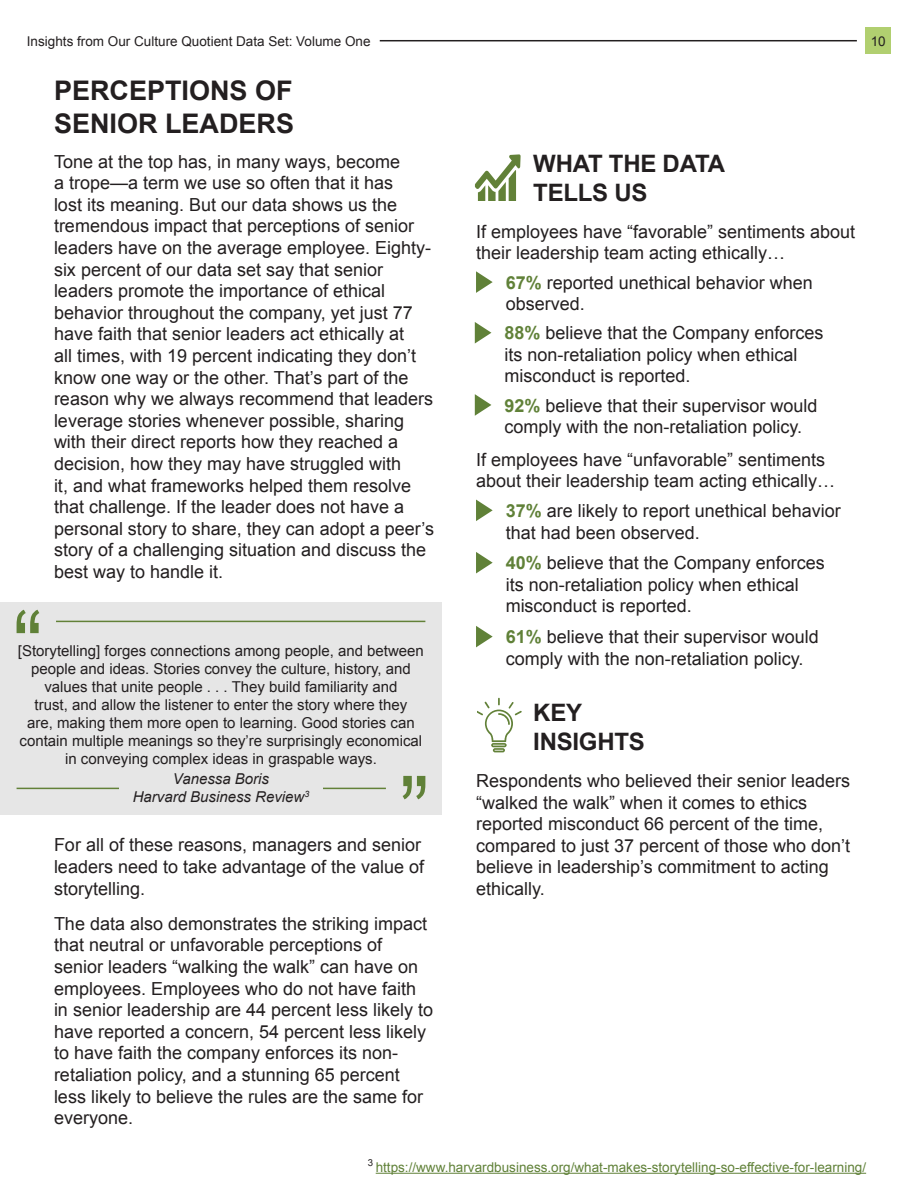
<style>
.page{position:relative;width:918px;height:1188px;background:#fff}
.page>*{position:absolute;margin:0;border:0;box-sizing:border-box;transform-origin:0 0}
.t1{font:700 27px "Arial";color:#231f20}
.t2{font:700 24px "Arial";letter-spacing:-.01em;color:#231f20}
.t3{font:18px/21.6px "Arial";color:#231f20}
.t4{font:15px/18px "Arial";color:#231f20;text-align:center}
.t5{font:italic 15px "Arial";color:#231f20}
.t6{font:13.5px "Arial";color:#608138}
.t7{font:13.5px "Arial";color:#231f20}
.s1{font-weight:700;color:#608138}
</style>
<div class="page">
<hr style="left:493px;top:748px;width:12px;height:4px;background:#628138;border-radius:2px">
<svg style="left:477px;top:698px;width:45px;height:53px"></svg>
<svg style="left:475px;top:154px;width:46px;height:47px"></svg>
<svg style="left:476px;top:271px;width:17px;height:22px"></svg>
<svg style="left:475px;top:322px;width:16px;height:22px"></svg>
<svg style="left:475px;top:394px;width:16px;height:22px"></svg>
<svg style="left:476px;top:500px;width:17px;height:21px"></svg>
<svg style="left:476px;top:552px;width:17px;height:21px"></svg>
<svg style="left:476px;top:626px;width:17px;height:21px"></svg>
<div style="left:0;top:602px;width:442px;height:212px;background:#e6e6e6"></div>
<svg style="left:17px;top:610px;width:22px;height:23px"></svg>
<hr style="left:56px;top:621px;width:369px;height:1px;background:#628138">
<svg style="left:403px;top:776px;width:22px;height:23px"></svg>
<hr style="left:17px;top:788px;width:369px;height:1px;background:#628138">
<div style="left:119px;top:773px;width:204px;height:29px;background:#e6e6e6"></div>
<hr style="left:376px;top:1173px;width:490px;height:1px;background:#608138">
<div style="left:865px;top:27px;width:26px;height:27px;background:#b1cf70"></div>
<hr style="left:380px;top:40px;width:477px;height:1px;background:#231f20">
<p class="t7" style="left:27px;top:32px;width:345px">Insights from Our Culture Quotient Data Set: Volume One</p>
<p class="t7" style="left:871px;top:32px;width:17px">10</p>
<p class="t1" style="left:54px;top:73px;width:240px">PERCEPTIONS OF</p>
<p class="t1" style="left:54px;top:105px;width:242px">SENIOR LEADERS</p>
<p class="t3" style="left:54px;top:151px;width:382px">Tone at the top has, in many ways, become<br>a trope—a term we use so often that it has<br>lost its meaning. But our data shows us the tremendous impact that perceptions of senior leaders have on the average employee. Eighty&shy;six percent of our data set say that senior leaders promote the importance of ethical behavior throughout the company, yet just 77 have faith that senior leaders act ethically at<br>all times, with 19 percent indicating they don’t know one way or the other. That’s part of the reason why we always recommend that leaders leverage stories whenever possible, sharing with their direct reports how they reached a decision, how they may have struggled with<br>it, and what frameworks helped them resolve that challenge. If the leader does not have a personal story to share, they can adopt a peer’s story of a challenging situation and discuss the best way to handle it.</p>
<p class="t2" style="left:533px;top:147px;width:193px">WHAT THE DATA</p>
<p class="t2" style="left:533px;top:176px;width:116px">TELLS US</p>
<p class="t3" style="left:476px;top:221px;width:381px">If employees have “favorable” sentiments about their leadership team acting ethically…</p>
<p class="t3" style="left:506px;top:272px;width:309px"><span class="s1">67%</span> reported unethical behavior when observed.</p>
<p class="t3" style="left:504px;top:322px;width:321px"><span class="s1">88%</span> believe that the Company enforces its non-retaliation policy when ethical misconduct is reported.</p>
<p class="t3" style="left:504px;top:395px;width:315px"><span class="s1">92%</span> believe that their supervisor would comply with the non-retaliation policy.</p>
<p class="t3" style="left:476px;top:449px;width:361px">If employees have “unfavorable” sentiments about their leadership team acting ethically…</p>
<p class="t3" style="left:506px;top:500px;width:337px"><span class="s1">37%</span> are likely to report unethical behavior that had been observed.</p>
<p class="t3" style="left:506px;top:552px;width:321px"><span class="s1">40%</span> believe that the Company enforces its non-retaliation policy when ethical misconduct is reported.</p>
<p class="t3" style="left:506px;top:626px;width:315px"><span class="s1">61%</span> believe that their supervisor would comply with the non-retaliation policy.</p>
<p class="t4" style="left:18px;top:642px;width:408px">[Storytelling] forges connections among people, and between people and ideas. Stories convey the culture, history, and values that unite people . . . They build familiarity and<br>trust, and allow the listener to enter the story where they<br>are, making them more open to learning. Good stories can contain multiple meanings so they’re surprisingly economical in conveying complex ideas in graspable ways.</p>
<p class="t5" style="left:173px;top:769px;width:98px">Vanessa Boris</p>
<p class="t5" style="left:133px;top:787px;width:178px">Harvard Business Review<sup>3</sup></p>
<p class="t3" style="left:54px;top:834px;width:372px">For all of these reasons, managers and senior leaders need to take advantage of the value of storytelling.</p>
<p class="t3" style="left:54px;top:913px;width:381px">The data also demonstrates the striking impact that neutral or unfavorable perceptions of senior leaders “walking the walk” can have on employees. Employees who do not have faith in senior leadership are 44 percent less likely to have reported a concern, 54 percent less likely to have faith the company enforces its non&shy;retaliation policy, and a stunning 65 percent less likely to believe the rules are the same for everyone.</p>
<p class="t6" style="left:368px;top:1158px;width:500px"><sup>3</sup> https://www.harvardbusiness.org/what-makes-storytelling-so-effective-for-learning/</p>
<p class="t2" style="left:533px;top:697px;width:50px">KEY</p>
<p class="t2" style="left:533px;top:726px;width:113px">INSIGHTS</p>
<p class="t3" style="left:476px;top:770px;width:376px">Respondents who believed their senior leaders “walked the walk” when it comes to ethics reported misconduct 66 percent of the time, compared to just 37 percent of those who don’t believe in leadership’s commitment to acting ethically.</p>
</div>
